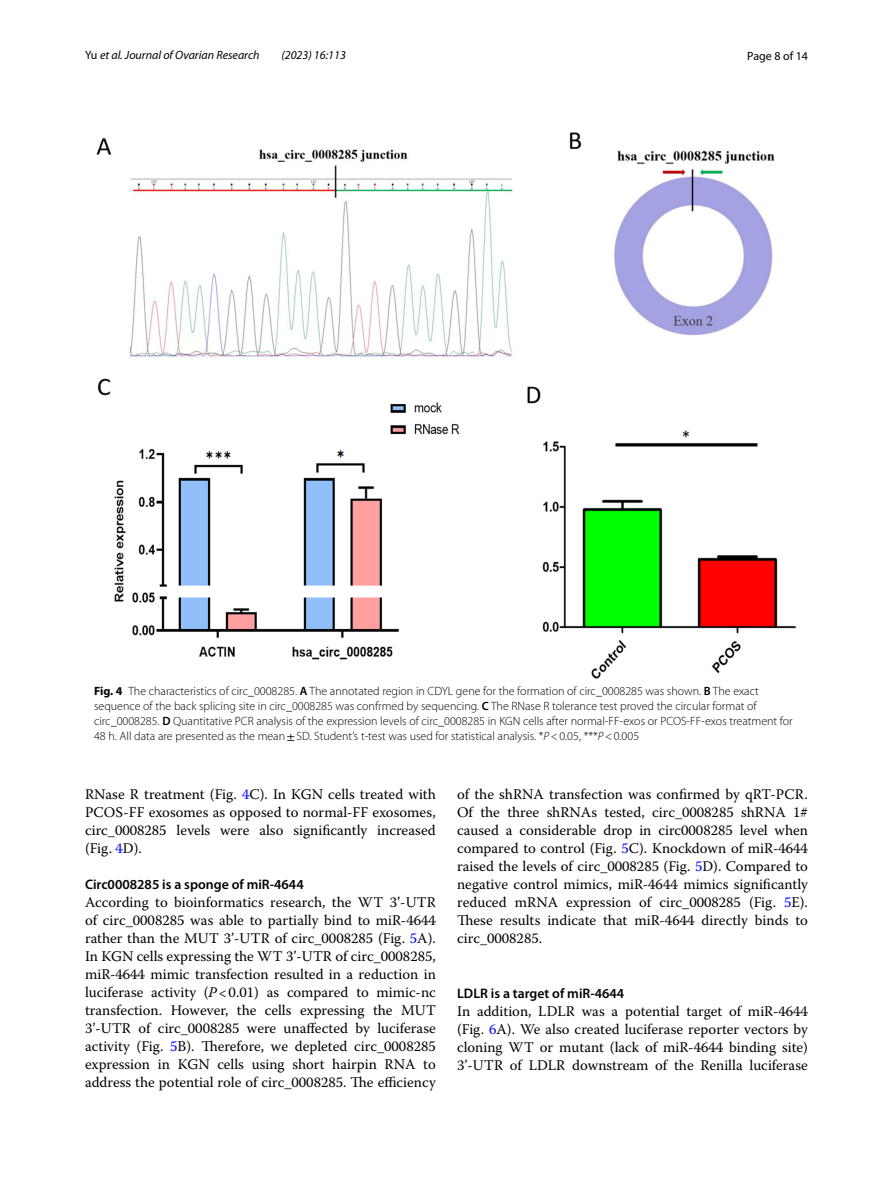
<style>
.page{position:relative;width:893px;height:1187px;background:#fff}
.page>*{position:absolute;margin:0;border:0;box-sizing:border-box;transform-origin:0 0}
.t1{font:14.7px/18px "Warnock Pro";color:#000;text-align:justify}
.t2{font:600 13.8px "Myriad Pro";color:#000}
.t3{font:300 12px/15px "Myriad Pro";color:#000}
.t4{font:italic 12px "Myriad Pro";color:#000}
.t5{font:12px "Myriad Pro";color:#000}
.s1{font-style:normal}
.s2{font-weight:700}
.s3{font-weight:600}
.s4{font-family:"STIX";font-weight:400}
.s5{font-style:italic}
.s6{color:#00f}
</style>
<div class="page">
<img style="left:96px;top:133px;width:701px;height:546px">
<p class="t4" style="left:85px;top:48px;width:176px"><span class="s1">Yu</span> et al. Journal of Ovarian Research</p>
<p class="t4" style="left:281px;top:48px;width:66px">(2023) 16:113</p>
<p class="t5" style="left:747px;top:48px;width:62px">Page 8 of 14</p>
<p class="t3" style="left:94px;top:683px;width:700px"><span class="s2">Fig. 4</span> The characteristics of circ_0008285. <span class="s3">A</span> The annotated region in CDYL gene for the formation of circ_0008285 was shown. <span class="s3">B</span> The exact sequence of the back splicing site in circ_0008285 was confrmed by sequencing. <span class="s3">C</span> The RNase R tolerance test proved the circular format of circ_0008285. <span class="s3">D</span> Quantitative PCR analysis of the expression levels of circ_0008285 in KGN cells after normal-FF-exos or PCOS-FF-exos treatment for 48 h. All data are presented as the mean<span class="s4">±</span>SD. Student’s t-test was used for statistical analysis. *<span class="s5">P</span>&lt;0.05, ***<span class="s5">P</span>&lt;0.005</p>
<p class="t1" style="left:85px;top:785px;width:352px">RNase R treatment (Fig. <span class="s6">4</span>C). In KGN cells treated with PCOS-FF exosomes as opposed to normal-FF exosomes, circ_0008285 levels were also significantly increased (Fig. <span class="s6">4</span>D).</p>
<p class="t2" style="left:85px;top:875px;width:220px">Circ0008285 is a sponge of miR‑4644</p>
<p class="t1" style="left:85px;top:893px;width:352px">According to bioinformatics research, the WT 3’-UTR of circ_0008285 was able to partially bind to miR-4644 rather than the MUT 3’-UTR of circ_0008285 (Fig. <span class="s6">5</span>A).<br>In KGN cells expressing the WT 3’-UTR of circ_0008285, miR-4644 mimic transfection resulted in a reduction in luciferase activity (<span class="s5">P</span>&lt;0.01) as compared to mimic-nc transfection. However, the cells expressing the MUT 3’-UTR of circ_0008285 were unaffected by luciferase activity (Fig. <span class="s6">5</span>B). Therefore, we depleted circ_0008285 expression in KGN cells using short hairpin RNA to address the potential role of circ_0008285. The efficiency</p>
<p class="t1" style="left:457px;top:785px;width:352px">of the shRNA transfection was confirmed by qRT-PCR.<br>Of the three shRNAs tested, circ_0008285 shRNA 1# caused a considerable drop in circ0008285 level when compared to control (Fig. <span class="s6">5</span>C). Knockdown of miR-4644 raised the levels of circ_0008285 (Fig. <span class="s6">5</span>D). Compared to negative control mimics, miR-4644 mimics significantly reduced mRNA expression of circ_0008285 (Fig. <span class="s6">5</span>E).<br>These results indicate that miR-4644 directly binds to circ_0008285.</p>
<p class="t2" style="left:457px;top:984px;width:169px">LDLR is a target of miR‑4644</p>
<p class="t1" style="left:457px;top:1001px;width:352px">In addition, LDLR was a potential target of miR-4644 (Fig. <span class="s6">6</span>A). We also created luciferase reporter vectors by cloning WT or mutant (lack of miR-4644 binding site)<br>3’-UTR of LDLR downstream of the Renilla luciferase</p>
</div>
